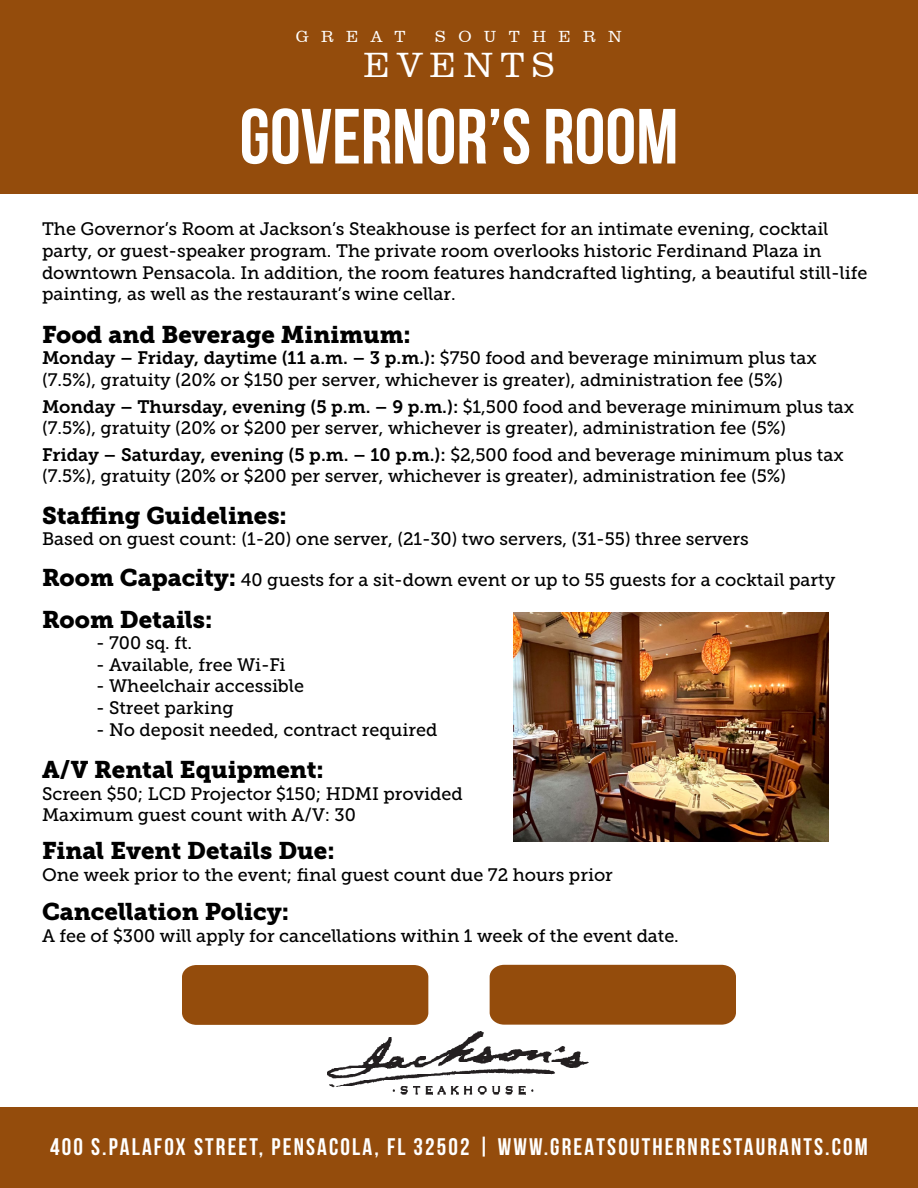
<style>
.page{position:relative;width:918px;height:1188px;background:#fff}
.page>*{position:absolute;margin:0;border:0;box-sizing:border-box;transform-origin:0 0}
.t1{font:700 78px "Bebas Neue";color:#fff}
.t2{font:300 36px "Clarendon BT";letter-spacing:.2em;color:#fff}
.t3{font:24px "Museo Slab 900";color:#000}
.t4{font:700 24px "Bebas Neue";letter-spacing:.09em;color:#fff}
.t5{font:18px/21.6px "Museo Slab 500";color:#000}
.t6{font:18px "Museo Slab 700";color:#000}
.t7{font:300 16.5px "Clarendon BT";letter-spacing:.75em;color:#fff}
.s1{font-family:"Museo Slab 500"}
.s2{font-family:"Museo Slab 900";font-size:24px}
</style>
<div class="page">
<div style="left:0;top:0;width:918px;height:194px;background:#944c0c"></div>
<div style="left:0;top:1107px;width:918px;height:81px;background:#944c0c"></div>
<img style="left:328px;top:1032px;width:261px;height:62px">
<div style="left:182px;top:965px;width:246px;height:60px;background:#944c0c"></div>
<div style="left:490px;top:965px;width:246px;height:60px;background:#944c0c"></div>
<img style="left:513px;top:612px;width:315px;height:230px">
<p class="t7" style="left:296px;top:27px;width:111px">GREAT</p>
<p class="t7" style="left:435px;top:27px;width:188px">SOUTHERN</p>
<h2 class="t2" style="left:363px;top:43px;width:193px">EVENTS</h2>
<h1 class="t1" style="left:240px;top:94px;width:440px">GOVERNOR’S ROOM</h1>
<p class="t5" style="left:42px;top:219px;width:827px">The Governor’s Room at Jackson’s Steakhouse is perfect for an intimate evening, cocktail party, or guest-speaker program. The private room overlooks historic Ferdinand Plaza in downtown Pensacola. In addition, the room features handcrafted lighting, a beautiful still-life painting, as well as the restaurant’s wine cellar.</p>
<h3 class="t3" style="left:42px;top:320px;width:370px">Food and Beverage Minimum:</h3>
<p class="t6" style="left:42px;top:348px;width:776px">Monday – Friday, daytime (11 a.m. – 3 p.m.): <span class="s1">$750 food and beverage minimum plus tax</span></p>
<p class="t5" style="left:42px;top:369px;width:743px">(7.5%), gratuity (20% or $150 per server, whichever is greater), administration fee (5%)</p>
<p class="t6" style="left:42px;top:397px;width:814px">Monday – Thursday, evening (5 p.m. – 9 p.m.): <span class="s1">$1,500 food and beverage minimum plus tax</span></p>
<p class="t5" style="left:42px;top:417px;width:746px">(7.5%), gratuity (20% or $200 per server, whichever is greater), administration fee (5%)</p>
<p class="t6" style="left:42px;top:445px;width:803px">Friday – Saturday, evening (5 p.m. – 10 p.m.): <span class="s1">$2,500 food and beverage minimum plus tax</span></p>
<p class="t5" style="left:42px;top:465px;width:746px">(7.5%), gratuity (20% or $200 per server, whichever is greater), administration fee (5%)</p>
<h3 class="t3" style="left:42px;top:502px;width:246px">Staffing Guidelines:</h3>
<p class="t5" style="left:42px;top:528px;width:708px">Based on guest count: (1-20) one server, (21-30) two servers, (31-55) three servers</p>
<p class="t5" style="left:42px;top:569px;width:795px"><span class="s2">Room Capacity:</span> 40 guests for a sit-down event or up to 55 guests for a cocktail party</p>
<h3 class="t3" style="left:42px;top:605px;width:172px">Room Details:</h3>
<p class="t5" style="left:96px;top:632px;width:98px">- 700 sq. ft.</p>
<p class="t5" style="left:96px;top:654px;width:191px">- Available, free Wi-Fi</p>
<p class="t5" style="left:96px;top:675px;width:210px">- Wheelchair accessible</p>
<p class="t5" style="left:96px;top:697px;width:139px">- Street parking</p>
<p class="t5" style="left:96px;top:719px;width:343px">- No deposit needed, contract required</p>
<h3 class="t3" style="left:42px;top:756px;width:283px">A/V Rental Equipment:</h3>
<p class="t5" style="left:42px;top:783px;width:422px">Screen $50; LCD Projector $150; HDMI provided<br>Maximum guest count with A/V: 30</p>
<h3 class="t3" style="left:42px;top:837px;width:294px">Final Event Details Due:</h3>
<p class="t5" style="left:42px;top:864px;width:572px">One week prior to the event; final guest count due 72 hours prior</p>
<h3 class="t3" style="left:42px;top:898px;width:249px">Cancellation Policy:</h3>
<p class="t5" style="left:42px;top:925px;width:638px">A fee of $300 will apply for cancellations within 1 week of the event date.</p>
<h3 class="t4" style="left:50px;top:1134px;width:819px">400 S.PALAFOX STREET, PENSACOLA, FL 32502 | WWW.GREATSOUTHERNRESTAURANTS.COM</h3>
</div>
